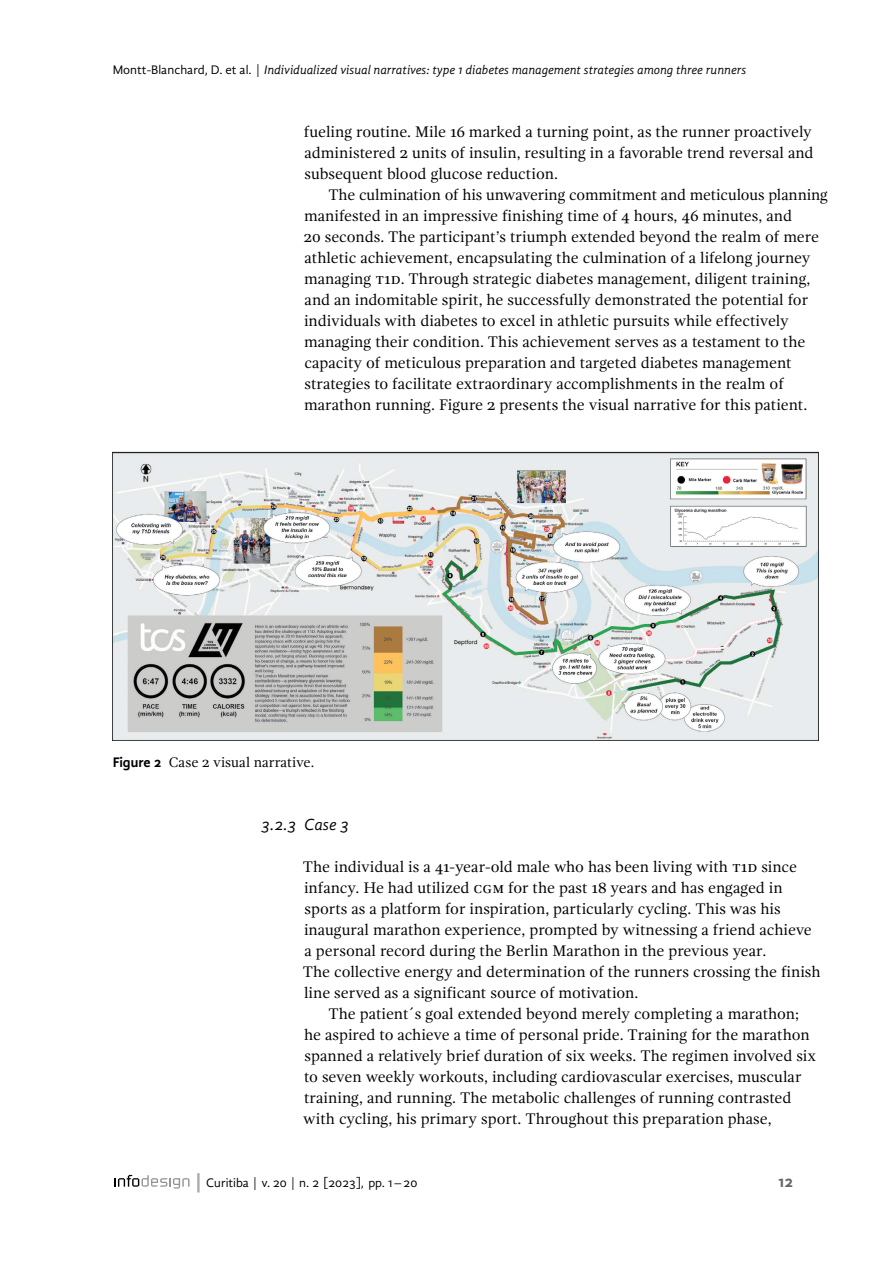
<style>
.page{position:relative;width:893px;height:1263px;background:#fff}
.page>*{position:absolute;margin:0;border:0;box-sizing:border-box;transform-origin:0 0}
.t1{font:italic 16.5px "Gandhi Sans";color:#000}
.t2{font:700 16.5px "Gandhi Sans";color:#636466}
.EN_Corpo_de_texto{font:15.75px/21px "Gandhi Serif";color:#000}
.EN_Corpo_de_texto_Rec_1L_-6{font:15.75px/21px "Gandhi Serif";color:#000}
.t3{font:14.25px "Gandhi Serif";color:#000}
.t4{font:12.75px "Gandhi Sans Italic 2";color:#000}
.t5{font:12.75px "Gandhi Sans";color:#000}
.s1{font-family:"Gandhi Sans Regular 2"}
.s2{font-family:"Gandhi Sans";font-weight:700}
.s3{font-size:19.2px;color:#a7a9ac}
</style>
<div class="page">
<svg style="left:114px;top:1175px;width:75px;height:13px"></svg>
<img style="left:113px;top:452px;width:706px;height:288px">
<p class="t4" style="left:113px;top:62px;width:635px"><span class="s1">Montt-Blanchard, D. et al. |</span> Individualized visual narratives: type 1 diabetes management strategies among three runners</p>
<p class="EN_Corpo_de_texto" style="left:304px;top:121px;width:511px;text-align:justify">fueling routine. Mile 16 marked a turning point, as the runner proactively administered 2 units of insulin, resulting in a favorable trend reversal and subsequent blood glucose reduction.</p>
<p class="EN_Corpo_de_texto" style="left:304px;top:184px;width:526px;text-indent:25px">The culmination of his unwavering commitment and meticulous planning manifested in an impressive finishing time of 4 hours, 46 minutes, and<br>20 seconds. The participant’s triumph extended beyond the realm of mere athletic achievement, encapsulating the culmination of a lifelong journey managing T1D. Through strategic diabetes management, diligent training, and an indomitable spirit, he successfully demonstrated the potential for individuals with diabetes to excel in athletic pursuits while effectively managing their condition. This achievement serves as a testament to the capacity of meticulous preparation and targeted diabetes management strategies to facilitate extraordinary accomplishments in the realm of marathon running. Figure 2 presents the visual narrative for this patient.</p>
<p class="t3" style="left:113px;top:754px;width:203px"><span class="s2">Figure 2</span> Case 2 visual narrative.</p>
<p class="t1" style="left:261px;top:815px;width:90px">3.2.3 Case 3</p>
<p class="EN_Corpo_de_texto_Rec_1L_-6" style="left:303px;top:856px;width:519px">The individual is a 41-year-old male who has been living with T1D since infancy. He had utilized CGM for the past 18 years and has engaged in sports as a platform for inspiration, particularly cycling. This was his inaugural marathon experience, prompted by witnessing a friend achieve a personal record during the Berlin Marathon in the previous year.<br>The collective energy and determination of the runners crossing the finish line served as a significant source of motivation.</p>
<p class="EN_Corpo_de_texto" style="left:303px;top:1003px;width:514px;text-indent:25px">The patient´s goal extended beyond merely completing a marathon; he aspired to achieve a time of personal pride. Training for the marathon spanned a relatively brief duration of six weeks. The regimen involved six to seven weekly workouts, including cardiovascular exercises, muscular training, and running. The metabolic challenges of running contrasted with cycling, his primary sport. Throughout this preparation phase,</p>
<p class="t5" style="left:193px;top:1175px;width:226px"><span class="s3">|</span>Curitiba | v. 20 | n. 2 [2023], pp. 1–20</p>
<p class="t2" style="left:779px;top:1171px;width:16px">12</p>
</div>
